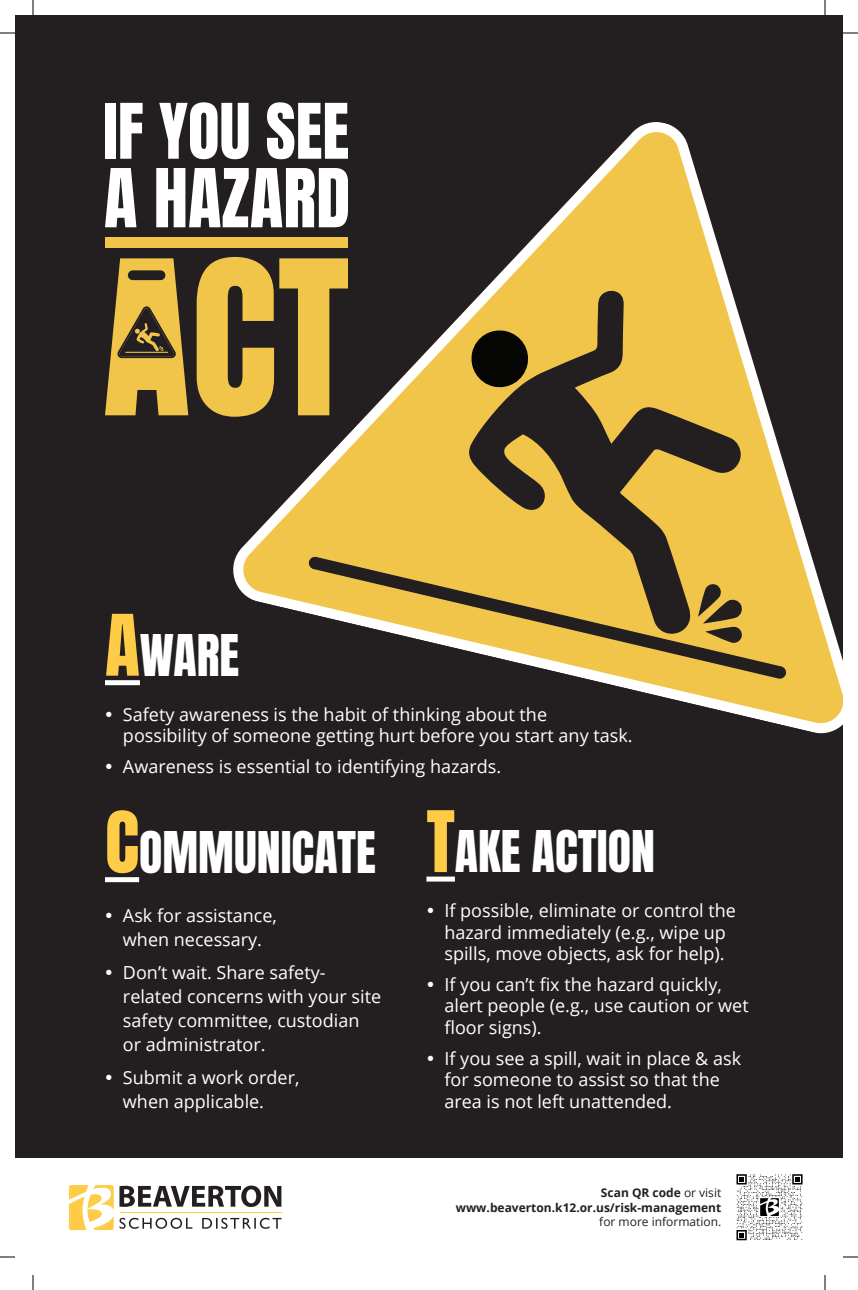
<style>
.page{position:relative;width:858px;height:1290px;background:#fff}
.page>*{position:absolute;margin:0;border:0;box-sizing:border-box;transform-origin:0 0}
.t1{font:48px "Anton";color:#fff}
.t2{font:18px/21.6px "Open Sans";color:#fff}
.t3{font:700 12px/14.4px "Open Sans";color:#231f20;text-align:right}
.t4{font:12px "Open Sans";color:#231f20}
.s1{font-size:72px;color:#fecc46}
.s2{font-weight:400}
</style>
<div class="page">
<div style="left:15px;top:15px;width:827px;height:1143px;background:#231f20"></div>
<svg style="left:69px;top:1185px;width:213px;height:45px"></svg>
<svg style="left:736px;top:1174px;width:67px;height:66px"></svg>
<img style="left:760px;top:1198px;width:19px;height:19px">
<svg style="left:105px;top:168px;width:31px;height:59px"></svg>
<svg style="left:156px;top:168px;width:75px;height:59px"></svg>
<div style="left:105px;top:103px;width:11px;height:56px;background:#fff"></div>
<svg style="left:120px;top:103px;width:23px;height:56px"></svg>
<svg style="left:159px;top:102px;width:90px;height:57px"></svg>
<svg style="left:267px;top:102px;width:81px;height:18px"></svg>
<svg style="left:197px;top:257px;width:34px;height:160px;background:#d0aa42"></svg>
<svg style="left:105px;top:258px;width:83px;height:157px"></svg>
<div style="left:105px;top:237px;width:243px;height:11px;background:#f1c549"></div>
<div style="left:105px;top:680px;width:35px;height:5px;background:#fff"></div>
<div style="left:105px;top:877px;width:34px;height:5px;background:#fff"></div>
<div style="left:426px;top:877px;width:29px;height:5px;background:#fff"></div>
<svg style="left:231px;top:120px;width:612px;height:615px"></svg>
<svg style="left:308px;top:556px;width:479px;height:123px;fill:#f1c549"></svg>
<svg style="left:467px;top:290px;width:276px;height:345px;fill:#f1c549"></svg>
<svg style="left:469px;top:328px;width:62px;height:62px;background:#51431a"></svg>
<svg style="left:698px;top:583px;width:45px;height:60px"></svg>
<svg style="left:0;top:32px;width:15px;height:2px"></svg>
<svg style="left:843px;top:32px;width:15px;height:2px"></svg>
<svg style="left:0;top:1256px;width:15px;height:2px"></svg>
<svg style="left:843px;top:1256px;width:15px;height:2px"></svg>
<svg style="left:32px;top:0;width:2px;height:15px"></svg>
<svg style="left:32px;top:1275px;width:2px;height:15px"></svg>
<svg style="left:824px;top:0;width:2px;height:15px"></svg>
<svg style="left:824px;top:1275px;width:2px;height:15px"></svg>
<h1 class="t1" style="left:105px;top:631px;width:136px"><span class="s1">A</span>WARE</h1>
<p class="t2" style="left:123px;top:703px;width:511px">Safety awareness is the habit of thinking about the possibility of someone getting hurt before you start any task.</p>
<p class="t2" style="left:123px;top:755px;width:380px">Awareness is essential to identifying hazards.</p>
<h1 class="t1" style="left:105px;top:828px;width:272px"><span class="s1">C</span>OMMUNICATE</h1>
<p class="t2" style="left:123px;top:903px;width:155px;line-height:24px">Ask for assistance, when necessary.</p>
<p class="t2" style="left:123px;top:960px;width:260px;line-height:24px">Don’t wait. Share safety&shy;related concerns with your site safety committee, custodian or administrator.</p>
<p class="t2" style="left:123px;top:1065px;width:178px;line-height:24px">Submit a work order, when applicable.</p>
<h1 class="t1" style="left:426px;top:827px;width:230px"><span class="s1">T</span>AKE ACTION</h1>
<p class="t2" style="left:444px;top:899px;width:293px">If possible, eliminate or control the hazard immediately (e.g., wipe up spills, move objects, ask for help).</p>
<p class="t2" style="left:444px;top:973px;width:306px">If you can’t fix the hazard quickly, alert people (e.g., use caution or wet floor signs).</p>
<p class="t2" style="left:444px;top:1047px;width:298px">If you see a spill, wait in place &amp; ask for someone to assist so that the area is not left unattended.</p>
<p class="t3" style="left:456px;top:1186px;width:267px">Scan QR code <span class="s2">or visit </span>www.beaverton.k12.or.us/risk-management</p>
<p class="t4" style="left:599px;top:1214px;width:124px">for more information.</p>
</div>
